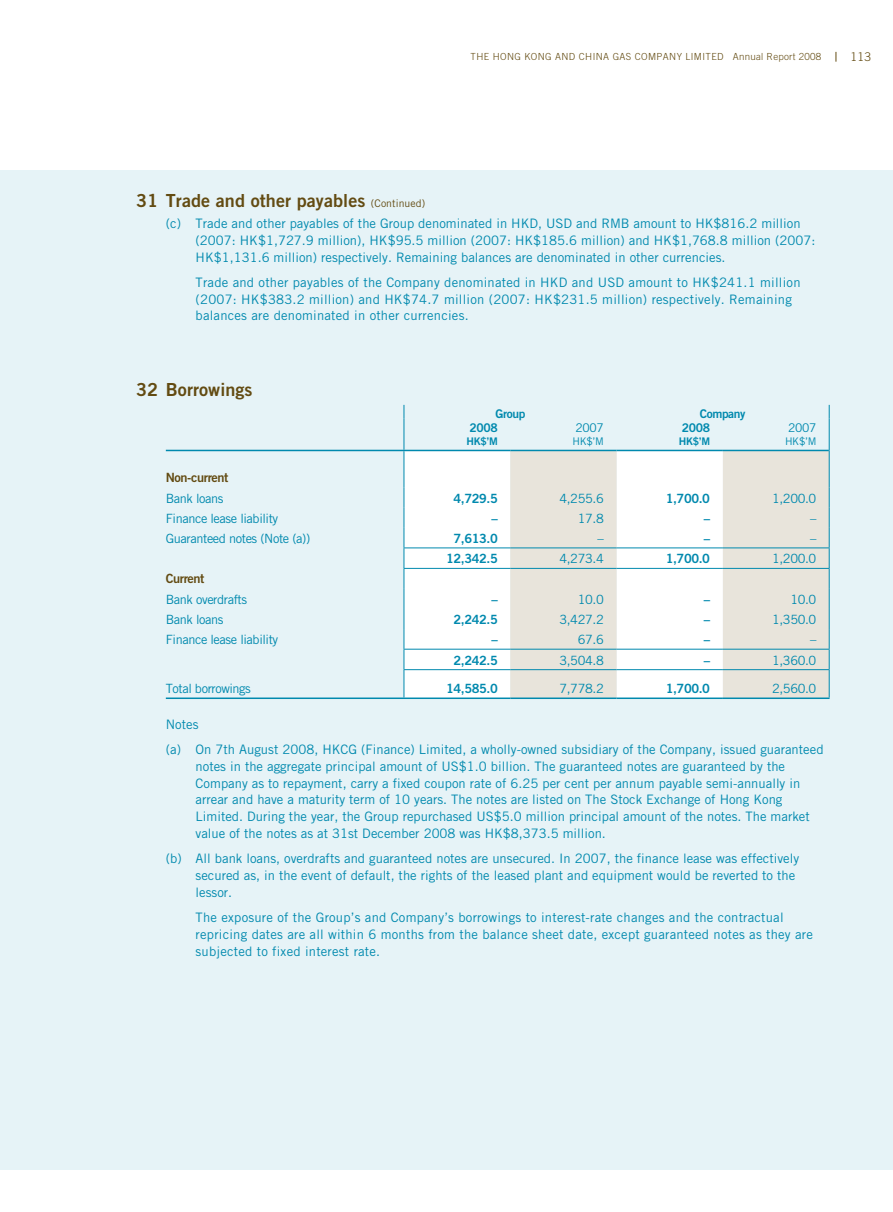
<style>
.page{position:relative;width:893px;height:1212px;background:#fff}
.page>*{position:absolute;margin:0;border:0;box-sizing:border-box;transform-origin:0 0}
.t1{font:18px "Trade Gothic Bold Two";letter-spacing:.005em;color:#634b12}
.t2{font:13.05px/16.8px "Trade Gothic";color:#0089ae}
.t3{font:12.75px "Trade Gothic";letter-spacing:-.03em;color:#0089ae}
.t4{font:12.75px "Trade Gothic Bold Two";letter-spacing:-.03em;color:#0089ae}
.t5{font:12.75px "Trade Gothic Bold Two";letter-spacing:-.03em;color:#634b12}
.t6{font:12px "Trade Gothic Bold Two";letter-spacing:-.03em;color:#0089ae}
.t7{font:12px "Trade Gothic";letter-spacing:-.03em;color:#0089ae}
.t8{font:300 12px "Trade Gothic";color:#634b12}
.t9{font:10.5px "Trade Gothic Bold Two";color:#0089ae}
.t10{font:10.5px "Trade Gothic";color:#0089ae}
.t11{font:300 9.75px "Trade Gothic";letter-spacing:.04em;color:#634b12}
.s1{font-family:"Trade Gothic";font-size:10.5px}
</style>
<div class="page">
<div style="left:0;top:170px;width:893px;height:999px;background:#e6f3f7"></div>
<div style="left:405px;top:451px;width:105px;height:246px;background:#fff"></div>
<svg style="left:510px;top:451px;width:319px;height:246px;background:#eeece6"></svg>
<svg style="left:404px;top:405px;width:1px;height:13px"></svg>
<svg style="left:829px;top:405px;width:1px;height:13px"></svg>
<hr style="left:404px;top:418px;width:1px;height:32px;background:#0089ae">
<hr style="left:829px;top:418px;width:1px;height:32px;background:#0089ae">
<hr style="left:404px;top:451px;width:1px;height:37px;background:#0089ae">
<hr style="left:829px;top:450px;width:1px;height:38px;background:#0089ae">
<svg style="left:404px;top:488px;width:1px;height:209px"></svg>
<svg style="left:829px;top:488px;width:1px;height:209px"></svg>
<hr style="left:166px;top:450px;width:238px;height:1px;background:#0089ae">
<hr style="left:404px;top:450px;width:106px;height:1px;background:#0089ae">
<hr style="left:510px;top:450px;width:107px;height:1px;background:#0089ae">
<hr style="left:617px;top:450px;width:106px;height:1px;background:#0089ae">
<hr style="left:723px;top:450px;width:106px;height:1px;background:#0089ae">
<hr style="left:166px;top:697px;width:238px;height:2px;background:#0089ae">
<hr style="left:404px;top:697px;width:106px;height:2px;background:#0089ae">
<hr style="left:510px;top:697px;width:107px;height:2px;background:#0089ae">
<hr style="left:617px;top:697px;width:106px;height:2px;background:#0089ae">
<hr style="left:723px;top:697px;width:107px;height:2px;background:#0089ae">
<hr style="left:404px;top:547px;width:106px;height:1px;background:#0089ae">
<hr style="left:510px;top:547px;width:107px;height:1px;background:#0089ae">
<hr style="left:617px;top:547px;width:106px;height:1px;background:#0089ae">
<hr style="left:723px;top:547px;width:107px;height:1px;background:#0089ae">
<hr style="left:404px;top:568px;width:106px;height:1px;background:#0089ae">
<hr style="left:510px;top:568px;width:107px;height:1px;background:#0089ae">
<hr style="left:617px;top:568px;width:106px;height:1px;background:#0089ae">
<hr style="left:723px;top:568px;width:107px;height:1px;background:#0089ae">
<hr style="left:404px;top:649px;width:106px;height:1px;background:#0089ae">
<hr style="left:510px;top:649px;width:107px;height:1px;background:#0089ae">
<hr style="left:617px;top:649px;width:106px;height:1px;background:#0089ae">
<hr style="left:723px;top:649px;width:107px;height:1px;background:#0089ae">
<hr style="left:404px;top:669px;width:106px;height:1px;background:#0089ae">
<hr style="left:510px;top:669px;width:107px;height:1px;background:#0089ae">
<hr style="left:617px;top:669px;width:106px;height:1px;background:#0089ae">
<hr style="left:723px;top:669px;width:107px;height:1px;background:#0089ae">
<p class="t11" style="left:471px;top:51px;width:352px">THE HONG KONG AND CHINA GAS COMPANY LIMITED Annual Report 2008</p>
<p class="t8" style="left:850px;top:50px;width:22px">113</p>
<h1 class="t1" style="left:136px;top:189px;width:291px">31 Trade and other payables <span class="s1">(Continued)</span></h1>
<p class="t2" style="left:196px;top:215px;width:621px;text-indent:-30px">(c) Trade and other payables of the Group denominated in HKD, USD and RMB amount to HK$816.2 million (2007: HK$1,727.9 million), HK$95.5 million (2007: HK$185.6 million) and HK$1,768.8 million (2007:<br>HK$1,131.6 million) respectively. Remaining balances are denominated in other currencies.</p>
<p class="t2" style="left:196px;top:274px;width:606px">Trade and other payables of the Company denominated in HKD and USD amount to HK$241.1 million (2007: HK$383.2 million) and HK$74.7 million (2007: HK$231.5 million) respectively. Remaining balances are denominated in other currencies.</p>
<h1 class="t1" style="left:136px;top:379px;width:118px">32 Borrowings</h1>
<p class="t6" style="left:495px;top:407px;width:31px">Group</p>
<p class="t6" style="left:700px;top:407px;width:47px">Company</p>
<p class="t6" style="left:470px;top:420px;width:30px">2008</p>
<p class="t9" style="left:466px;top:435px;width:33px">HK$’M</p>
<p class="t7" style="left:576px;top:420px;width:30px">2007</p>
<p class="t10" style="left:572px;top:435px;width:33px">HK$’M</p>
<p class="t6" style="left:682px;top:420px;width:30px">2008</p>
<p class="t9" style="left:679px;top:435px;width:33px">HK$’M</p>
<p class="t7" style="left:788px;top:420px;width:30px">2007</p>
<p class="t10" style="left:785px;top:435px;width:33px">HK$’M</p>
<p class="t5" style="left:166px;top:470px;width:64px">Non-current</p>
<p class="t3" style="left:166px;top:490px;width:59px">Bank loans</p>
<p class="t4" style="left:453px;top:490px;width:46px">4,729.5</p>
<p class="t3" style="left:559px;top:490px;width:46px">4,255.6</p>
<p class="t4" style="left:666px;top:490px;width:46px">1,700.0</p>
<p class="t3" style="left:772px;top:490px;width:46px">1,200.0</p>
<p class="t3" style="left:166px;top:510px;width:114px">Finance lease liability</p>
<p class="t4" style="left:491px;top:510px;width:8px">–</p>
<p class="t3" style="left:578px;top:510px;width:28px">17.8</p>
<p class="t4" style="left:704px;top:510px;width:8px">–</p>
<p class="t3" style="left:810px;top:510px;width:8px">–</p>
<p class="t3" style="left:166px;top:530px;width:146px">Guaranteed notes (Note (a))</p>
<p class="t4" style="left:453px;top:530px;width:46px">7,613.0</p>
<p class="t3" style="left:597px;top:530px;width:8px">–</p>
<p class="t4" style="left:704px;top:530px;width:8px">–</p>
<p class="t3" style="left:810px;top:530px;width:8px">–</p>
<p class="t4" style="left:446px;top:551px;width:53px">12,342.5</p>
<p class="t3" style="left:559px;top:551px;width:46px">4,273.4</p>
<p class="t4" style="left:666px;top:551px;width:46px">1,700.0</p>
<p class="t3" style="left:772px;top:551px;width:46px">1,200.0</p>
<p class="t5" style="left:166px;top:571px;width:40px">Current</p>
<p class="t3" style="left:166px;top:592px;width:83px">Bank overdrafts</p>
<p class="t4" style="left:491px;top:591px;width:8px">–</p>
<p class="t3" style="left:578px;top:592px;width:28px">10.0</p>
<p class="t4" style="left:704px;top:591px;width:8px">–</p>
<p class="t3" style="left:790px;top:592px;width:28px">10.0</p>
<p class="t3" style="left:166px;top:612px;width:59px">Bank loans</p>
<p class="t4" style="left:453px;top:611px;width:46px">2,242.5</p>
<p class="t3" style="left:559px;top:612px;width:46px">3,427.2</p>
<p class="t4" style="left:704px;top:611px;width:8px">–</p>
<p class="t3" style="left:772px;top:612px;width:46px">1,350.0</p>
<p class="t3" style="left:166px;top:632px;width:114px">Finance lease liability</p>
<p class="t4" style="left:491px;top:632px;width:8px">–</p>
<p class="t3" style="left:578px;top:632px;width:28px">67.6</p>
<p class="t4" style="left:704px;top:632px;width:8px">–</p>
<p class="t3" style="left:810px;top:632px;width:8px">–</p>
<p class="t4" style="left:453px;top:652px;width:46px">2,242.5</p>
<p class="t3" style="left:559px;top:652px;width:46px">3,504.8</p>
<p class="t4" style="left:704px;top:652px;width:8px">–</p>
<p class="t3" style="left:772px;top:652px;width:46px">1,360.0</p>
<p class="t3" style="left:166px;top:681px;width:87px">Total borrowings</p>
<p class="t4" style="left:446px;top:681px;width:53px">14,585.0</p>
<p class="t3" style="left:559px;top:681px;width:46px">7,778.2</p>
<p class="t4" style="left:666px;top:681px;width:46px">1,700.0</p>
<p class="t3" style="left:772px;top:681px;width:46px">2,560.0</p>
<p class="t2" style="left:166px;top:711px;width:659px;line-height:25.3px">Notes<br>(a) On 7th August 2008, HKCG (Finance) Limited, a wholly-owned subsidiary of the Company, issued guaranteed</p>
<p class="t2" style="left:196px;top:757px;width:616px">notes in the aggregate principal amount of US$1.0 billion. The guaranteed notes are guaranteed by the Company as to repayment, carry a fixed coupon rate of 6.25 per cent per annum payable semi-annually in arrear and have a maturity term of 10 years. The notes are listed on The Stock Exchange of Hong Kong Limited. During the year, the Group repurchased US$5.0 million principal amount of the notes. The market value of the notes as at 31st December 2008 was HK$8,373.5 million.</p>
<p class="t2" style="left:196px;top:850px;width:605px;text-indent:-30px">(b) All bank loans, overdrafts and guaranteed notes are unsecured. In 2007, the finance lease was effectively secured as, in the event of default, the rights of the leased plant and equipment would be reverted to the lessor.</p>
<p class="t2" style="left:196px;top:909px;width:619px">The exposure of the Group’s and Company’s borrowings to interest-rate changes and the contractual repricing dates are all within 6 months from the balance sheet date, except guaranteed notes as they are subjected to fixed interest rate.</p>
</div>
